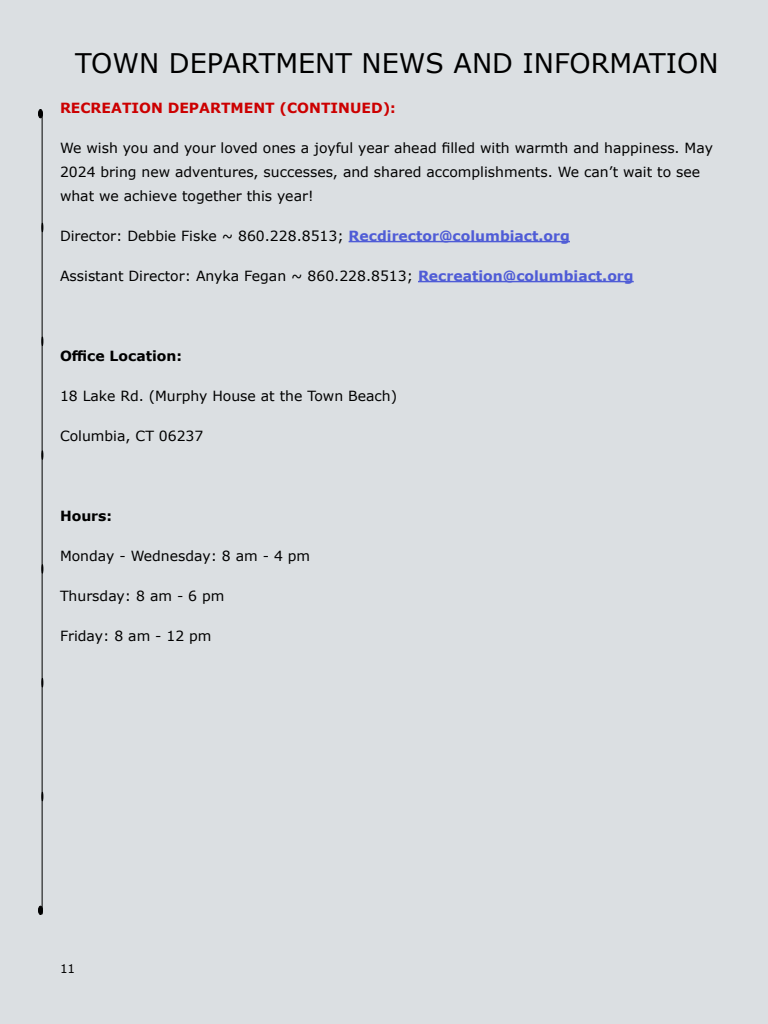
<style>
.page{position:relative;width:768px;height:1024px;background:#dbdfe2}
.page>*{position:absolute;margin:0;border:0;box-sizing:border-box;transform-origin:0 0}
.Body_Text{font:27px "Verdana";color:#000}
.Body_Text-2{font:14px/24px "Verdana";color:#000}
.Body_Text-3{font:700 14px "Verdana";color:#c00}
.Body_Text-4{font:700 14px "Verdana";color:#000}
.t1{font:12px "Verdana";color:#000}
.s1{font-weight:700;color:#4f5cd6}
</style>
<div class="page">
<hr style="left:42px;top:114px;width:1px;height:800px;background:#000">
<svg style="left:41px;top:450px;width:2px;height:10px"></svg>
<svg style="left:41px;top:564px;width:2px;height:10px"></svg>
<div style="left:38px;top:906px;width:5px;height:9px;border:1px solid #000;border-radius:50%"></div>
<div style="left:38px;top:109px;width:5px;height:9px;border:1px solid #000;border-radius:50%"></div>
<hr style="left:349px;top:241px;width:221px;height:1px;background:#4f5cd6">
<hr style="left:418px;top:281px;width:216px;height:1px;background:#4f5cd6">
<p class="Body_Text" style="left:75px;top:44px;width:645px">TOWN DEPARTMENT NEWS AND INFORMATION</p>
<p class="Body_Text-3" style="left:60px;top:98px;width:337px">RECREATION DEPARTMENT (CONTINUED):</p>
<p class="Body_Text-2" style="left:60px;top:135px;width:654px">We wish you and your loved ones a joyful year ahead filled with warmth and happiness. May<br>2024 bring new adventures, successes, and shared accomplishments. We can’t wait to see what we achieve together this year!</p>
<p class="Body_Text-2" style="left:60px;top:223px;width:511px">Director: Debbie Fiske ~ 860.228.8513; <span class="s1">Recdirector@columbiact.org</span></p>
<p class="Body_Text-2" style="left:60px;top:263px;width:575px">Assistant Director: Anyka Fegan ~ 860.228.8513; <span class="s1">Recreation@columbiact.org</span></p>
<p class="Body_Text-4" style="left:60px;top:346px;width:124px">Office Location:</p>
<p class="Body_Text-2" style="left:60px;top:383px;width:339px">18 Lake Rd. (Murphy House at the Town Beach)</p>
<p class="Body_Text-2" style="left:60px;top:423px;width:145px">Columbia, CT 06237</p>
<p class="Body_Text-4" style="left:60px;top:506px;width:54px">Hours:</p>
<p class="Body_Text-2" style="left:60px;top:543px;width:252px">Monday - Wednesday: 8 am - 4 pm</p>
<p class="Body_Text-2" style="left:60px;top:583px;width:166px">Thursday: 8 am - 6 pm</p>
<p class="Body_Text-2" style="left:60px;top:623px;width:153px">Friday: 8 am - 12 pm</p>
<p class="t1" style="left:60px;top:961px;width:17px">11</p>
</div>
